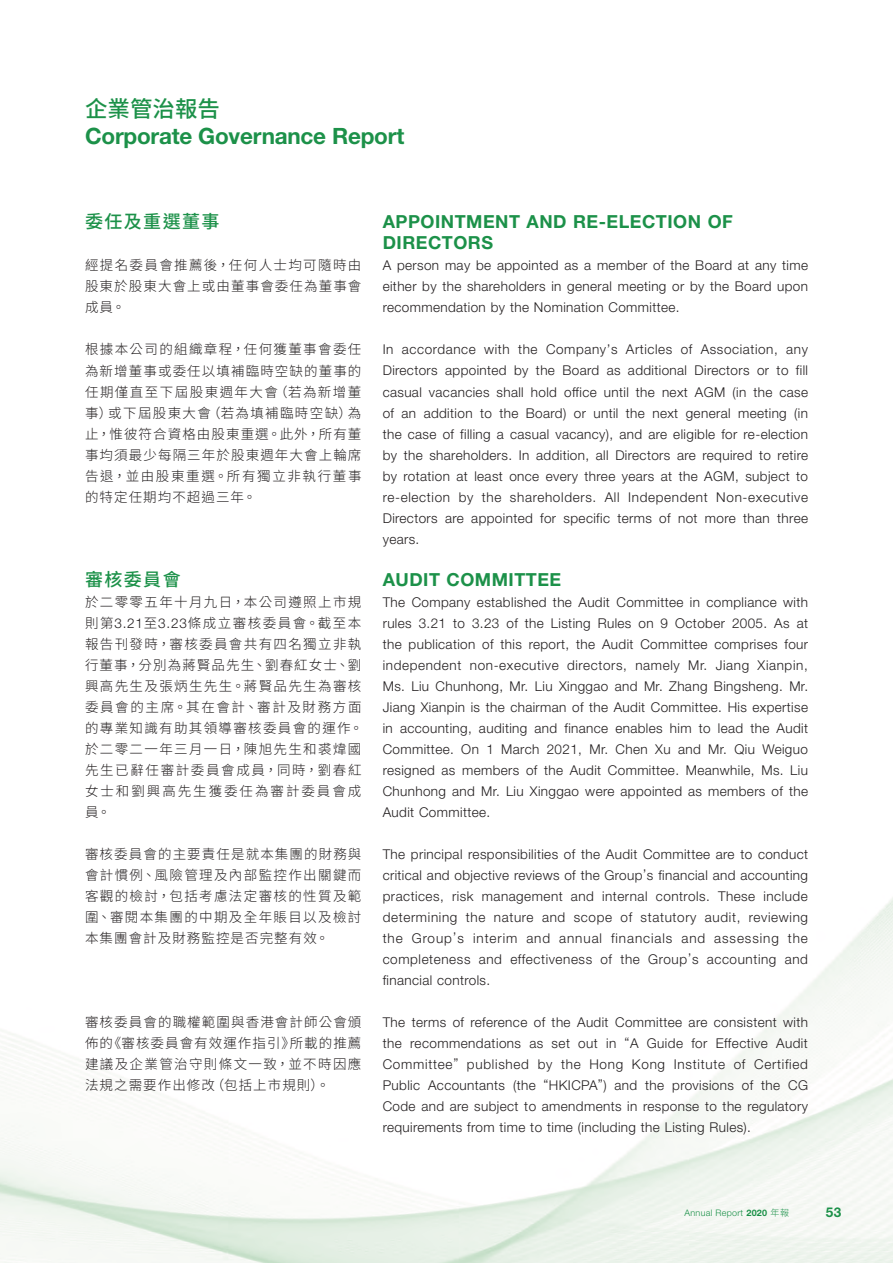
<style>
.page{position:relative;width:893px;height:1263px;background:#fff}
.page>*{position:absolute;margin:0;border:0;box-sizing:border-box;transform-origin:0 0}
.t1{font:700 22.5px "Helvetica Neue LT Std";letter-spacing:-.01em;color:#1c9149}
.t2{font:500 22.5px "Source Han Sans TC";color:#1c9149}
.Heading_1{font:700 18px/21px "Helvetica Neue LT Std";letter-spacing:.03em;color:#1c9149}
.C_Heading_1{font:500 18px "Source Han Sans TC";letter-spacing:.08em;color:#1c9149}
.Body_Text{font:300 13.5px/21px "Helvetica Neue LT Std";letter-spacing:.03em;color:#231f20;text-align:justify}
.C_Body_Text{font:300 13.5px/21px "Source Han Sans TC";letter-spacing:.1em;color:#231f20;text-align:justify}
.t3{font:700 13.5px "Helvetica Neue LT Std";color:#1c9149}
.t4{font:300 9px "Helvetica Neue LT Std";letter-spacing:.03em;color:#1c9149}
.s1{font-family:"Helvetica Neue LT Std"}
.s2{font-weight:700}
.s3{font-family:"Source Han Sans TC"}
</style>
<div class="page">
<h1 class="t2" style="left:85px;top:96px;width:136px">企業管治報告</h1>
<h1 class="t1" style="left:85px;top:122px;width:321px">Corporate Governance Report</h1>
<p class="C_Heading_1" style="left:85px;top:212px;width:136px">委任及重選董事</p>
<p class="C_Body_Text" style="left:85px;top:255px;width:278px">經提名委員會推薦後，任何人士均可隨時由股東於股東大會上或由董事會委任為董事會成員。</p>
<p class="C_Body_Text" style="left:85px;top:339px;width:278px">根據本公司的組織章程，任何獲董事會委任為新增董事或委任以填補臨時空缺的董事的任期僅直至下屆股東週年大會（若為新增董事）或下屆股東大會（若為填補臨時空缺）為止，惟彼符合資格由股東重選。此外，所有董事均須最少每隔三年於股東週年大會上輪席告退，並由股東重選。所有獨立非執行董事的特定任期均不超過三年。</p>
<p class="C_Heading_1" style="left:85px;top:569px;width:97px">審核委員會</p>
<p class="C_Body_Text" style="left:85px;top:591px;width:280px;text-align:left">於二零零五年十月九日，本公司遵照上市規則第<span class="s1">3.21</span>至<span class="s1">3.23</span>條成立審核委員會。截至本報告刊發時，審核委員會共有四名獨立非執行董事，分別為蔣賢品先生、劉春紅女士、劉興高先生及張炳生先生。蔣賢品先生為審核委員會的主席。其在會計、審計及財務方面的專業知識有助其領導審核委員會的運作。於二零二一年三月一日，陳旭先生和裘煒國先生已辭任審計委員會成員，同時，劉春紅女士和劉興高先生獲委任為審計委員會成員。</p>
<p class="C_Body_Text" style="left:85px;top:843px;width:278px">審核委員會的主要責任是就本集團的財務與會計慣例、風險管理及內部監控作出關鍵而客觀的檢討，包括考慮法定審核的性質及範圍、審閱本集團的中期及全年賬目以及檢討本集團會計及財務監控是否完整有效。</p>
<p class="C_Body_Text" style="left:85px;top:1011px;width:278px">審核委員會的職權範圍與香港會計師公會頒佈的《審核委員會有效運作指引》所載的推薦建議及企業管治守則條文一致，並不時因應法規之需要作出修改（包括上市規則）。</p>
<p class="Heading_1" style="left:383px;top:211px;width:352px">APPOINTMENT AND RE-ELECTION OF<br>DIRECTORS</p>
<p class="Body_Text" style="left:383px;top:255px;width:427px">A person may be appointed as a member of the Board at any time either by the shareholders in general meeting or by the Board upon recommendation by the Nomination Committee.</p>
<p class="Body_Text" style="left:383px;top:339px;width:427px">In accordance with the Company’s Articles of Association, any Directors appointed by the Board as additional Directors or to fill casual vacancies shall hold office until the next AGM (in the case of an addition to the Board) or until the next general meeting (in the case of filling a casual vacancy), and are eligible for re-election by the shareholders. In addition, all Directors are required to retire by rotation at least once every three years at the AGM, subject to re-election by the shareholders. All Independent Non-executive Directors are appointed for specific terms of not more than three years.</p>
<p class="Heading_1" style="left:383px;top:568px;width:180px">AUDIT COMMITTEE</p>
<p class="Body_Text" style="left:383px;top:591px;width:427px">The Company established the Audit Committee in compliance with rules 3.21 to 3.23 of the Listing Rules on 9 October 2005. As at the publication of this report, the Audit Committee comprises four independent non-executive directors, namely Mr. Jiang Xianpin, Ms. Liu Chunhong, Mr. Liu Xinggao and Mr. Zhang Bingsheng. Mr.<br>Jiang Xianpin is the chairman of the Audit Committee. His expertise in accounting, auditing and finance enables him to lead the Audit Committee. On 1 March 2021, Mr. Chen Xu and Mr. Qiu Weiguo resigned as members of the Audit Committee. Meanwhile, Ms. Liu Chunhong and Mr. Liu Xinggao were appointed as members of the Audit Committee.</p>
<p class="Body_Text" style="left:383px;top:843px;width:427px">The principal responsibilities of the Audit Committee are to conduct critical and objective reviews of the Group’s financial and accounting practices, risk management and internal controls. These include determining the nature and scope of statutory audit, reviewing the Group’s interim and annual financials and assessing the completeness and effectiveness of the Group’s accounting and financial controls.</p>
<p class="Body_Text" style="left:383px;top:1011px;width:427px">The terms of reference of the Audit Committee are consistent with the recommendations as set out in “A Guide for Effective Audit Committee” published by the Hong Kong Institute of Certified Public Accountants (the “HKICPA”) and the provisions of the CG Code and are subject to amendments in response to the regulatory requirements from time to time (including the Listing Rules).</p>
<p class="t4" style="left:685px;top:1207px;width:106px">Annual Report <span class="s2">2020</span> <span class="s3">年報</span></p>
<p class="t3" style="left:826px;top:1203px;width:17px">53</p>
</div>
